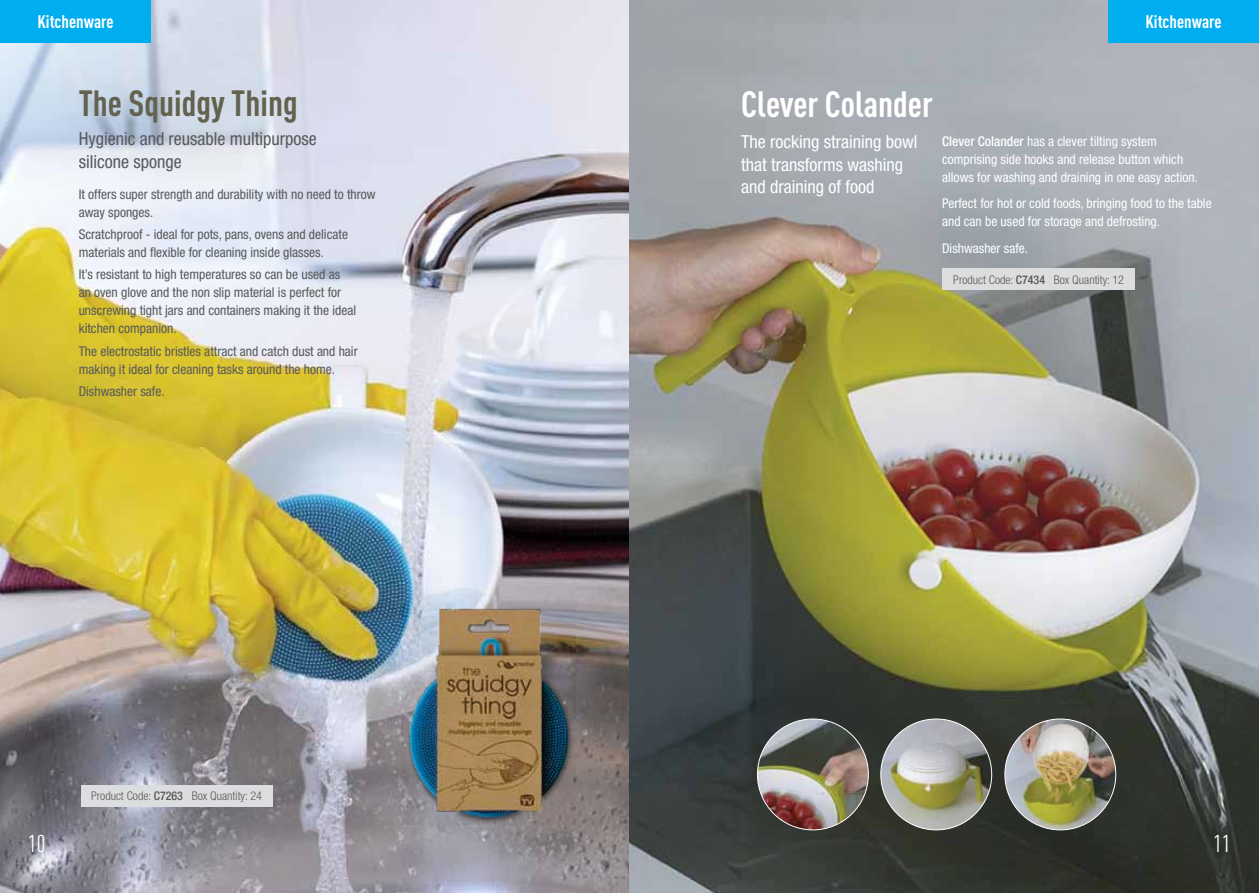
<style>
.page{position:relative;width:1259px;height:893px;background:#fff}
.page>*{position:absolute;margin:0;border:0;box-sizing:border-box;transform-origin:0 0}
.t1{font:700 36px "DIN Cond";color:#63624e}
.t2{font:700 36px "DIN Cond";color:#fff}
.t3{font:24px "DIN Cond";color:#fff}
.t4{font:condensed 18px/22.5px "Helvetica Neue";color:#fff}
.t5{font:condensed 18px/22.5px "Helvetica Neue";color:#58595b}
.t6{font:700 18px "DIN Cond";color:#fff}
.t7{font:condensed 13.5px/18px "Helvetica Neue";color:#58595b}
.t8{font:condensed 13.5px/18px "Helvetica Neue";color:#fff}
.t9{font:300 condensed 12px "Helvetica Neue";color:#58595b}
.s1{font-weight:500}
</style>
<div class="page">
<img style="left:0;top:0;width:1259px;height:893px">
<img style="left:402px;top:604px;width:173px;height:220px">
<div style="left:81px;top:785px;width:191px;height:21px;background:#dcddde"></div>
<div style="left:942px;top:268px;width:193px;height:22px;background:#dcddde"></div>
<img style="left:1005px;top:719px;width:110px;height:111px;border-radius:55px">
<img style="left:757px;top:719px;width:111px;height:111px;border-radius:55px">
<img style="left:881px;top:719px;width:110px;height:111px;border-radius:55px">
<div style="left:0;top:0;width:151px;height:43px;background:#00aeef"></div>
<div style="left:1108px;top:0;width:151px;height:43px;background:#00aeef"></div>
<h3 class="t6" style="left:37px;top:11px;width:77px">Kitchenware</h3>
<h3 class="t6" style="left:1145px;top:11px;width:77px">Kitchenware</h3>
<h1 class="t1" style="left:79px;top:81px;width:220px">The Squidgy Thing</h1>
<h3 class="t5" style="left:79px;top:128px;width:240px">Hygienic and reusable multipurpose silicone sponge</h3>
<p class="t7" style="left:79px;top:185px;width:298px">It offers super strength and durability with no need to throw away sponges.</p>
<p class="t7" style="left:79px;top:225px;width:271px">Scratchproof - ideal for pots, pans, ovens and delicate materials and flexible for cleaning inside glasses.</p>
<p class="t7" style="left:79px;top:265px;width:279px">It’s resistant to high temperatures so can be used as<br>an oven glove and the non slip material is perfect for unscrewing tight jars and containers making it the ideal kitchen companion.</p>
<p class="t7" style="left:79px;top:342px;width:280px">The electrostatic bristles attract and catch dust and hair making it ideal for cleaning tasks around the home.</p>
<p class="t7" style="left:79px;top:382px;width:87px">Dishwasher safe.</p>
<p class="t9" style="left:91px;top:789px;width:172px">Product Code: <span class="s1">C7263</span> Box Quantity: 24</p>
<h1 class="t2" style="left:741px;top:83px;width:193px">Clever Colander</h1>
<h3 class="t4" style="left:741px;top:130px;width:178px">The rocking straining bowl that transforms washing and draining of food</h3>
<p class="t8" style="left:942px;top:132px;width:257px"><span class="s1">Clever Colander</span> has a clever tilting system comprising side hooks and release button which allows for washing and draining in one easy action.</p>
<p class="t8" style="left:942px;top:194px;width:271px">Perfect for hot or cold foods, bringing food to the table and can be used for storage and defrosting.</p>
<p class="t8" style="left:942px;top:239px;width:87px">Dishwasher safe.</p>
<p class="t9" style="left:953px;top:273px;width:172px">Product Code: <span class="s1">C7434</span> Box Quantity: 12</p>
<h2 class="t3" style="left:28px;top:829px;width:19px">10</h2>
<h2 class="t3" style="left:1213px;top:829px;width:19px">11</h2>
</div>
